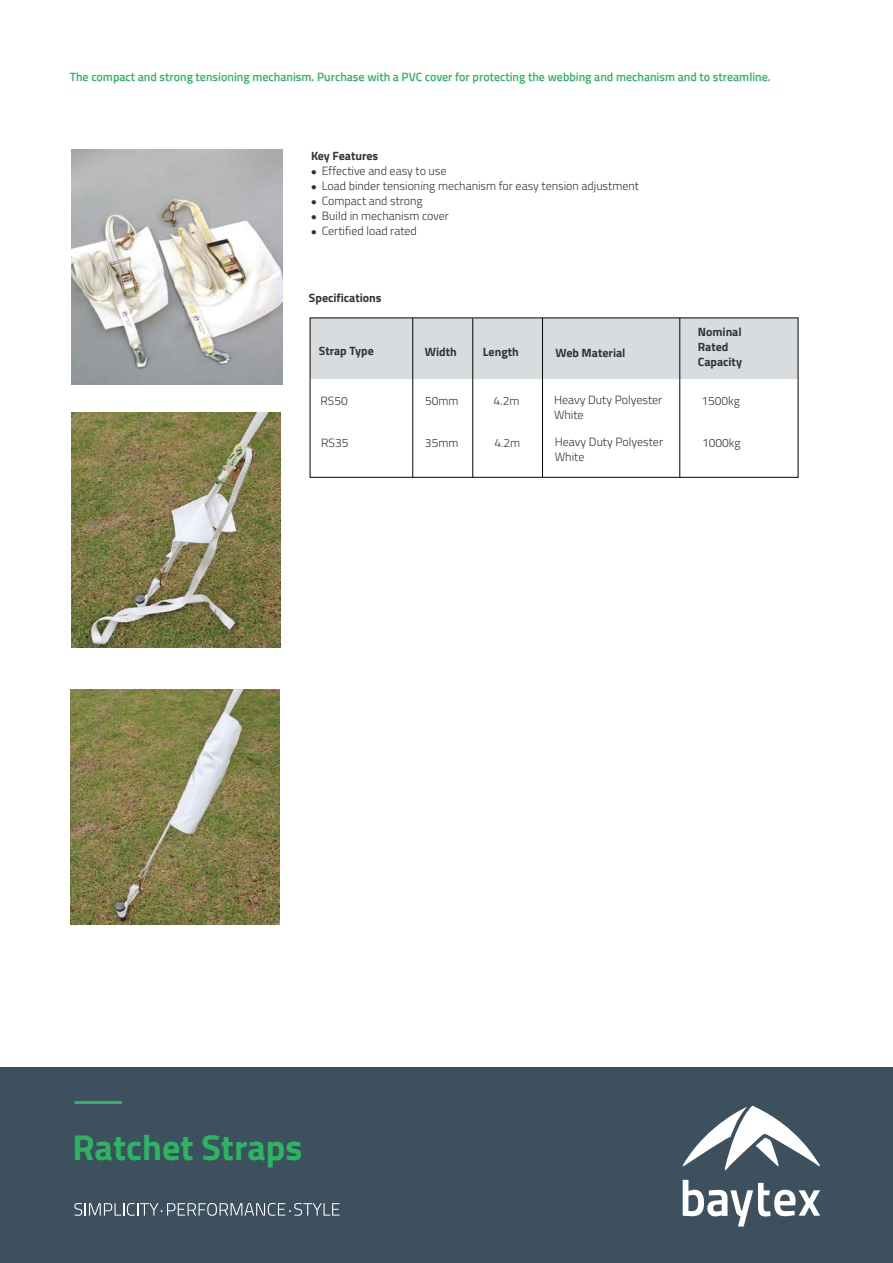
<style>
.page{position:relative;width:893px;height:1263px;background:#fff}
.page>*{position:absolute;margin:0;border:0;box-sizing:border-box;transform-origin:0 0}
.t1{font:700 36px "Titillium";color:#2cb461}
.t2{font:300 12px/15px "Titillium";color:#343334}
.t3{font:600 12px "Titillium";color:#2eb460}
.t4{font:700 12px/15px "Titillium";color:#343334}
</style>
<div class="page">
<div style="left:0;top:1067px;width:893px;height:196px;background:#3c505e"></div>
<hr style="left:74px;top:1101px;width:48px;height:3px;background:#2eb460">
<svg style="left:683px;top:1180px;width:137px;height:46px"></svg>
<svg style="left:682px;top:1106px;width:138px;height:65px"></svg>
<svg style="left:74px;top:1203px;width:266px;height:13px"></svg>
<img style="left:72px;top:150px;width:210px;height:235px">
<img style="left:72px;top:412px;width:208px;height:235px">
<img style="left:70px;top:690px;width:209px;height:235px">
<div style="left:311px;top:318px;width:487px;height:60px;background:#d8dcdf"></div>
<hr style="left:412px;top:318px;width:1px;height:159px;background:#040503">
<hr style="left:472px;top:318px;width:1px;height:160px;background:#040503">
<hr style="left:542px;top:318px;width:1px;height:159px;background:#040503">
<hr style="left:679px;top:318px;width:1px;height:159px;background:#040503">
<p class="t3" style="left:70px;top:68px;width:702px">The compact and strong tensioning mechanism. Purchase with a PVC cover for protecting the webbing and mechanism and to streamline.</p>
<p class="t4" style="left:311px;top:148px;width:69px">Key Features</p>
<p class="t2" style="left:311px;top:163px;width:137px">● Effective and easy to use</p>
<p class="t2" style="left:311px;top:178px;width:329px">● Load binder tensioning mechanism for easy tension adjustment</p>
<p class="t2" style="left:311px;top:193px;width:113px">● Compact and strong</p>
<p class="t2" style="left:311px;top:208px;width:140px">● Build in mechanism cover</p>
<p class="t2" style="left:311px;top:223px;width:107px">● Certified load rated</p>
<p class="t4" style="left:309px;top:290px;width:74px">Specifications</p>
<p class="t4" style="left:698px;top:324px;width:46px">Nominal<br>Rated<br>Capacity</p>
<p class="t4" style="left:319px;top:343px;width:56px">Strap Type</p>
<p class="t4" style="left:425px;top:343px;width:33px">Width</p>
<p class="t4" style="left:483px;top:343px;width:37px">Length</p>
<p class="t4" style="left:555px;top:344px;width:72px">Web Material</p>
<p class="t2" style="left:320px;top:392px;width:29px">RS50</p>
<p class="t2" style="left:425px;top:393px;width:35px">50mm</p>
<p class="t2" style="left:494px;top:393px;width:27px">4.2m</p>
<p class="t2" style="left:554px;top:391px;width:110px">Heavy Duty Polyester<br>White</p>
<p class="t2" style="left:701px;top:392px;width:40px">1500kg</p>
<p class="t2" style="left:321px;top:434px;width:29px">RS35</p>
<p class="t2" style="left:425px;top:435px;width:35px">35mm</p>
<p class="t2" style="left:494px;top:435px;width:27px">4.2m</p>
<p class="t2" style="left:555px;top:433px;width:110px">Heavy Duty Polyester<br>White</p>
<p class="t2" style="left:702px;top:434px;width:40px">1000kg</p>
<h1 class="t1" style="left:73px;top:1119px;width:231px">Ratchet Straps</h1>
</div>
